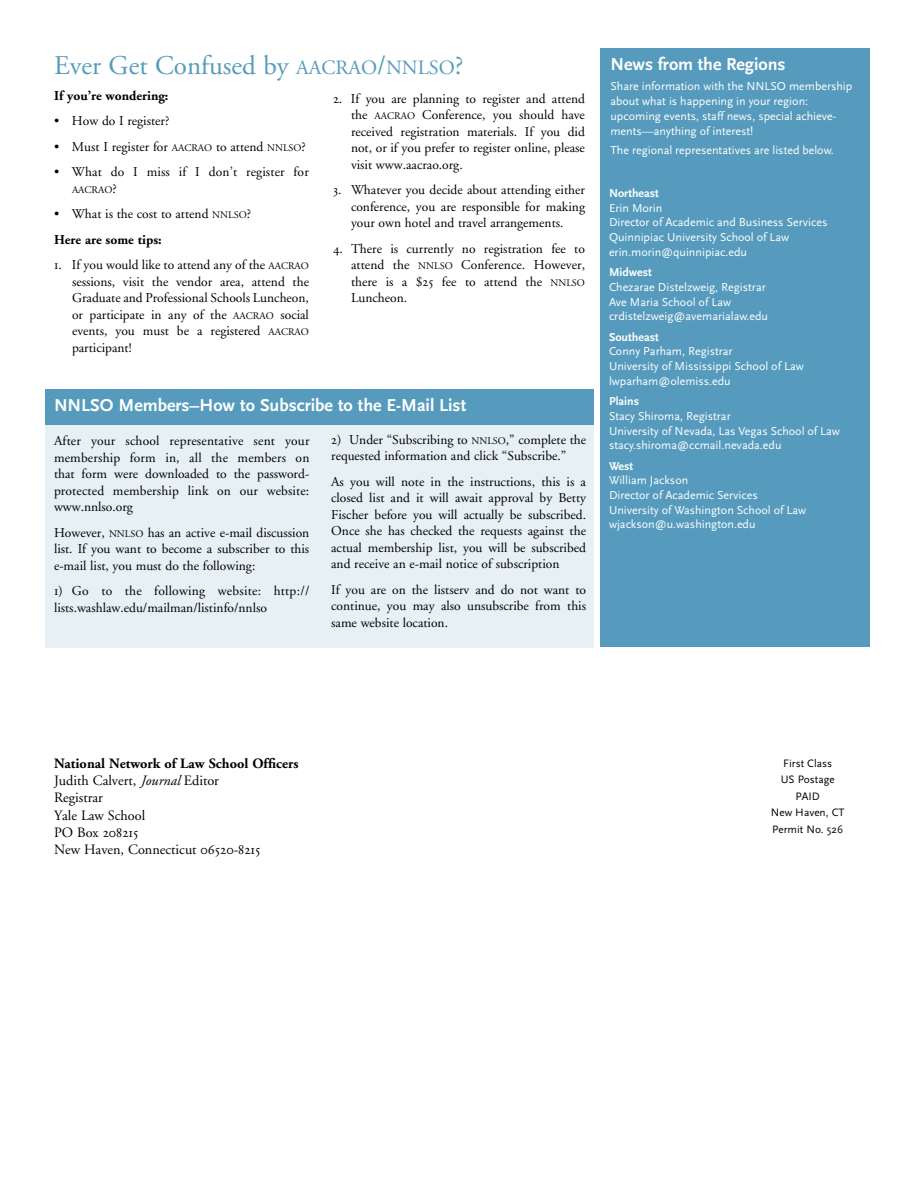
<style>
.page{position:relative;width:918px;height:1188px;background:#fff}
.page>*{position:absolute;margin:0;border:0;box-sizing:border-box;transform-origin:0 0}
.t1{font:27px "A Gar Romw OS";color:#569bbd}
.t2{font:700 18px "Scala Sans";color:#fff}
.t3{font:14.25px/17.2px "A Gar Romw OS";color:#000}
.t4{font:14.25px "A Gar Rom Bolw OS";color:#000}
.t5{font:13.5px/16.5px "A Gar Romw OS";color:#000;text-align:justify}
.t6{font:13.5px "A Gar Rom Bolw OS";color:#000}
.t7{font:12px/14.7px "Scala Sans";color:#fff}
.t8{font:700 12px "Scala Sans";color:#fff}
.t9{font:11.25px/16.5px "Scala Sans";color:#000;text-align:center}
.t10{font:10.2px "A Gar Romw OS";color:#000}
.s1{font-size:20.25px}
.s2{font-size:10.2px}
.s3{font-size:13.5px}
.s4{font-family:"A Gar Itaw OS"}
</style>
<div class="page">
<div style="left:45px;top:390px;width:548px;height:258px;background:#e6f0f5"></div>
<div style="left:600px;top:48px;width:270px;height:598px;background:#569bbd"></div>
<div style="left:45px;top:389px;width:548px;height:35px;background:#569bbd"></div>
<h1 class="t1" style="left:54px;top:51px;width:411px">Ever Get Confused by <span class="s1">aacrao</span>/<span class="s1">nnlso</span>?</h1>
<p class="t6" style="left:54px;top:88px;width:116px">If you’re wondering:</p>
<p class="t5" style="left:54px;top:113px;width:117px">• How do I register?</p>
<p class="t5" style="left:54px;top:139px;width:253px">• Must I register for <span class="s2">aacrao</span> to attend <span class="s2">nnlso</span>?</p>
<p class="t5" style="left:54px;top:164px;width:256px">• What do I miss if I don’t register for</p>
<p class="t10" style="left:72px;top:184px;width:46px">aacrao<span class="s3">?</span></p>
<p class="t5" style="left:54px;top:206px;width:199px">• What is the cost to attend <span class="s2">nnlso</span>?</p>
<p class="t6" style="left:54px;top:232px;width:109px">Here are some tips:</p>
<p class="t5" style="left:72px;top:257px;width:239px;text-indent:-18px">1. If you would like to attend any of the <span class="s2">aacrao </span>sessions, visit the vendor area, attend the Graduate and Professional Schools Luncheon, or participate in any of the <span class="s2">aacrao</span> social events, you must be a registered <span class="s2">aacrao </span>participant!</p>
<p class="t5" style="left:351px;top:91px;width:236px;text-indent:-18px">2. If you are planning to register and attend the <span class="s2">aacrao</span> Conference, you should have received registration materials. If you did not, or if you prefer to register online, please visit www.aacrao.org.</p>
<p class="t5" style="left:351px;top:182px;width:236px;text-indent:-18px">3. Whatever you decide about attending either conference, you are responsible for making your own hotel and travel arrangements.</p>
<p class="t5" style="left:351px;top:241px;width:236px;text-indent:-18px">4. There is currently no registration fee to attend the <span class="s2">nnlso</span> Conference. However, there is a $25 fee to attend the <span class="s2">nnlso </span>Luncheon.</p>
<h2 class="t2" style="left:54px;top:395px;width:414px">NNLSO Members–How to Subscribe to the E-Mail List</h2>
<p class="t5" style="left:54px;top:433px;width:257px">After your school representative sent your membership form in, all the members on that form were downloaded to the password&shy;protected membership link on our website: www.nnlso.org</p>
<p class="t5" style="left:54px;top:524px;width:257px">However, <span class="s2">nnlso</span> has an active e-mail discussion list. If you want to become a subscriber to this e-mail list, you must do the following:</p>
<p class="t5" style="left:54px;top:583px;width:257px">1) Go to the following website: http:// lists.washlaw.edu/mailman/listinfo/nnlso</p>
<p class="t5" style="left:331px;top:432px;width:256px">2) Under “Subscribing to <span class="s2">nnlso</span>,” complete the requested information and click “Subscribe.”</p>
<p class="t5" style="left:331px;top:474px;width:256px">As you will note in the instructions, this is a closed list and it will await approval by Betty Fischer before you will actually be subscribed.<br>Once she has checked the requests against the actual membership list, you will be subscribed and receive an e-mail notice of subscription</p>
<p class="t5" style="left:331px;top:582px;width:256px">If you are on the listserv and do not want to continue, you may also unsubscribe from this same website location.</p>
<h2 class="t2" style="left:610px;top:55px;width:177px">News from the Regions</h2>
<p class="t7" style="left:610px;top:79px;width:243px">Share information with the NNLSO membership about what is happening in your region: upcoming events, staff news, special achieve&shy;ments—anything of interest!</p>
<p class="t7" style="left:610px;top:143px;width:225px">The regional representatives are listed below.</p>
<p class="t8" style="left:609px;top:187px;width:51px">Northeast</p>
<p class="t7" style="left:609px;top:201px;width:220px">Erin Morin<br>Director of Academic and Business Services<br>Quinnipiac University School of Law erin.morin@quinnipiac.edu</p>
<p class="t8" style="left:609px;top:266px;width:44px">Midwest</p>
<p class="t7" style="left:609px;top:280px;width:161px">Chezarae Distelzweig, Registrar<br>Ave Maria School of Law crdistelzweig@avemarialaw.edu</p>
<p class="t8" style="left:609px;top:330px;width:51px">Southeast</p>
<p class="t7" style="left:609px;top:344px;width:196px">Conny Parham, Registrar<br>University of Mississippi School of Law lwparham@olemiss.edu</p>
<p class="t8" style="left:609px;top:395px;width:32px">Plains</p>
<p class="t7" style="left:609px;top:409px;width:232px">Stacy Shiroma, Registrar<br>University of Nevada, Las Vegas School of Law stacy.shiroma@ccmail.nevada.edu</p>
<p class="t8" style="left:609px;top:459px;width:26px">West</p>
<p class="t7" style="left:609px;top:473px;width:199px">William Jackson<br>Director of Academic Services<br>University of Washington School of Law wjackson@u.washington.edu</p>
<p class="t4" style="left:54px;top:756px;width:246px">National Network of Law School Officers</p>
<p class="t3" style="left:54px;top:772px;width:208px">Judith Calvert, <span class="s4">Journal</span> Editor<br>Registrar<br>Yale Law School<br>PO Box 208215<br>New Haven, Connecticut 06520-8215</p>
<p class="t9" style="left:771px;top:755px;width:75px">First Class<br>US Postage<br>PAID<br>New Haven, CT<br>Permit No. 526</p>
</div>
